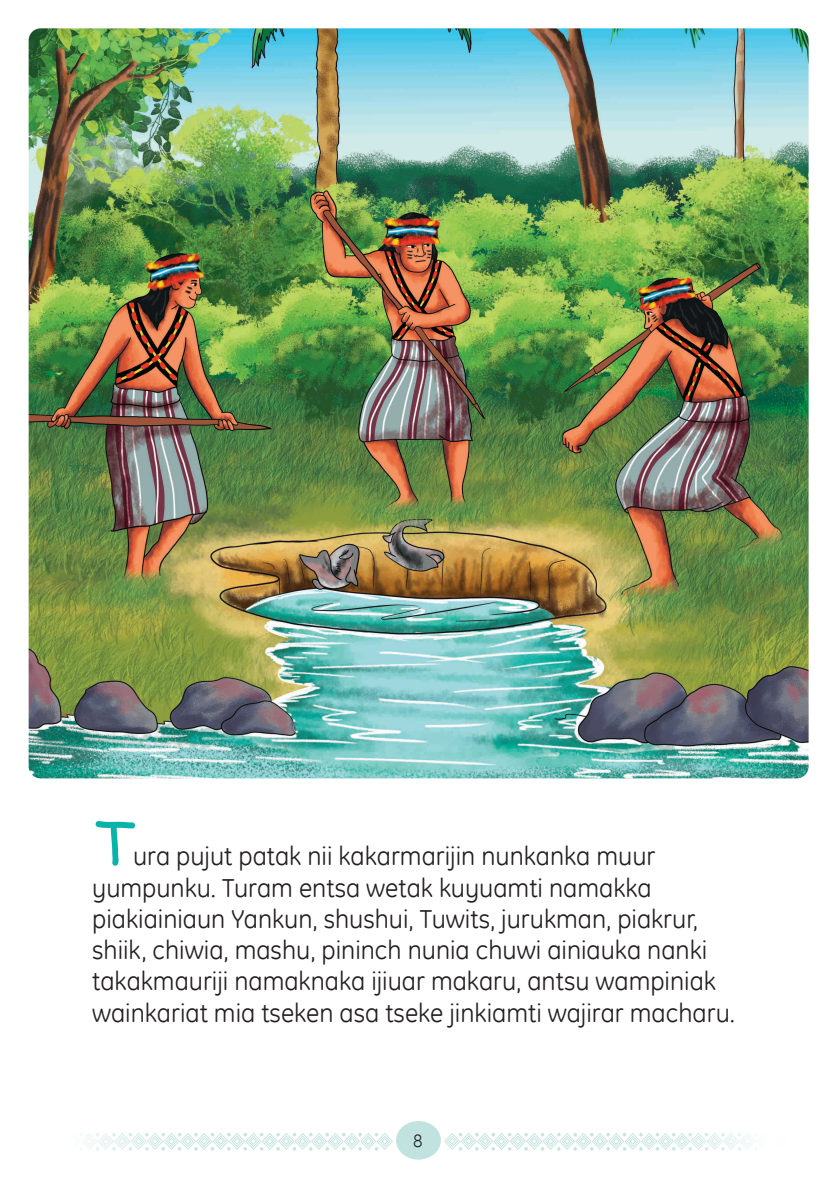
<style>
.page{position:relative;width:837px;height:1191px;background:#fff}
.page>*{position:absolute;margin:0;border:0;box-sizing:border-box;transform-origin:0 0}
.t1{font:60px "Comic Sans MS";color:#0ab3aa}
.t2{font:26px/31.2px "GE Inspira";color:#231f20}
.t3{font:18px "GE Inspira";color:#231f20}
</style>
<div class="page">
<div style="left:394px;top:1119px;width:48px;height:42px;background:#c1e3e0;border-radius:50%"></div>
<div style="left:393px;top:1118px;width:51px;height:44px;border:3px solid #fff;border-radius:50%"></div>
<svg style="left:81px;top:1133px;width:312px;height:17px"></svg>
<svg style="left:444px;top:1133px;width:313px;height:17px"></svg>
<img style="left:29px;top:28px;width:779px;height:750px">
<h1 class="t1" style="left:92px;top:799px;width:42px">T</h1>
<p class="t2" style="left:92px;top:840px;width:644px;text-indent:41px">ura pujut patak nii kakarmarijin nunkanka muur yumpunku. Turam entsa wetak kuyuamti namakka piakiainiaun Yankun, shushui, Tuwits, jurukman, piakrur, shiik, chiwia, mashu, pininch nunia chuwi ainiauka nanki takakmauriji namaknaka ijiuar makaru, antsu wampiniak wainkariat mia tseken asa tseke jinkiamti wajirar macharu.</p>
<p class="t3" style="left:413px;top:1129px;width:11px">8</p>
</div>
